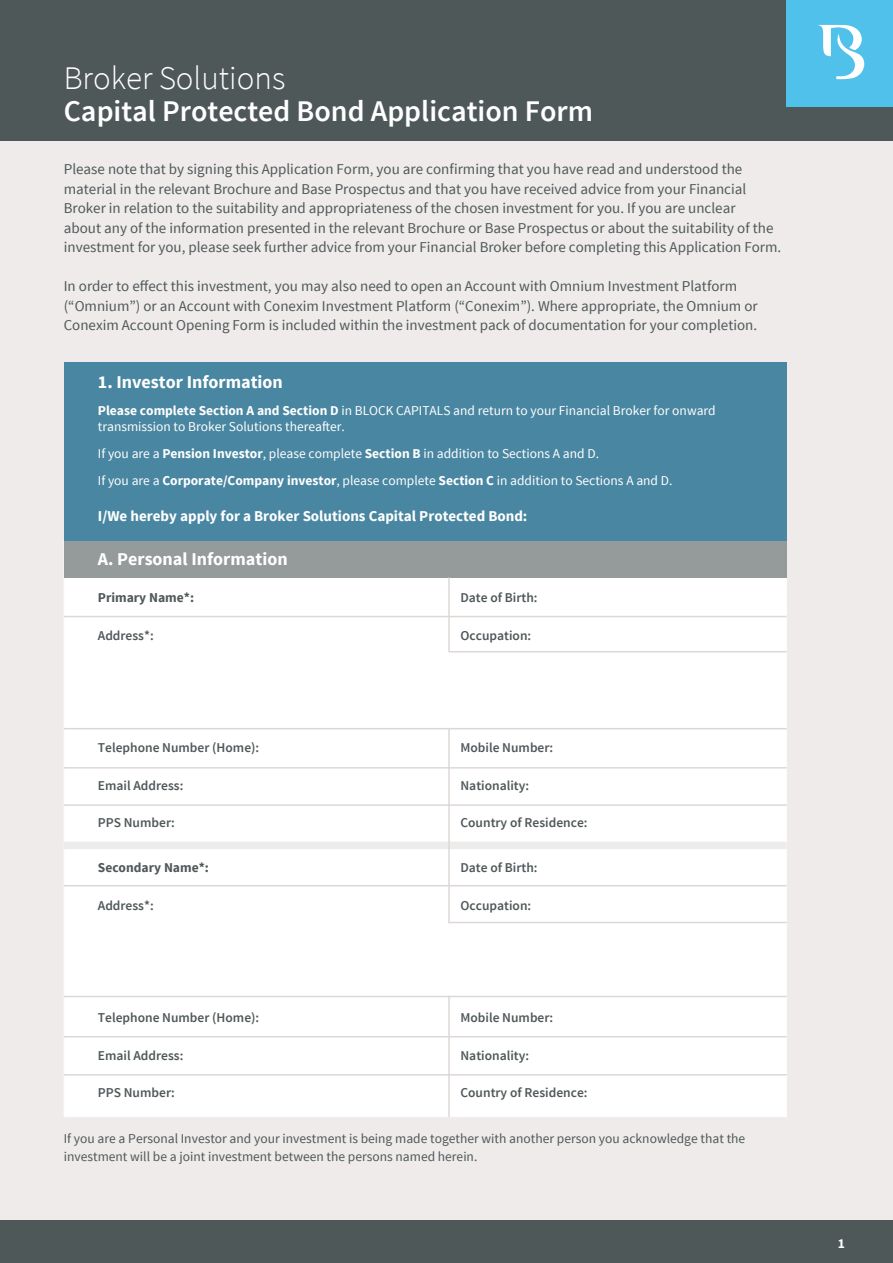
<style>
.page{position:relative;width:893px;height:1263px;background:#eeebea}
.page>*{position:absolute;margin:0;border:0;box-sizing:border-box;transform-origin:0 0}
.t1{font:300 33px "Source Sans Pro";color:#fff}
.t2{font:600 30px "Source Sans Pro";color:#fff}
.t3{font:700 18px "Source Sans Pro";color:#fff}
.t4{font:15px/19.5px "Source Sans Pro";color:#4f5859}
.t5{font:700 15px "Source Sans Pro";color:#fff}
.t6{font:13.5px/16.5px "Source Sans Pro";color:#fff}
.t7{font:600 13.5px "Source Sans Pro";color:#4f5859}
.t8{font:13.5px/18px "Source Sans Pro";color:#4f5859}
.t9{font:700 13.5px "Source Sans Pro";color:#4f5859}
.t10{font:700 13.5px "Source Sans Pro";color:#fff}
.s1{font-weight:700}
</style>
<div class="page">
<div style="left:0;top:1220px;width:893px;height:43px;background:#4f5859"></div>
<div style="left:0;top:0;width:893px;height:140px;background:#4f5859"></div>
<div style="left:787px;top:0;width:106px;height:106px;background:#4fc1ea"></div>
<svg style="left:818px;top:25px;width:46px;height:54px"></svg>
<div style="left:64px;top:540px;width:723px;height:577px;background:#fff"></div>
<div style="left:64px;top:541px;width:723px;height:36px;background:#959a9b"></div>
<hr style="left:64px;top:616px;width:723px;height:1px;background:#ddd8d6">
<hr style="left:449px;top:651px;width:338px;height:1px;background:#ddd8d6">
<hr style="left:64px;top:728px;width:723px;height:1px;background:#ddd8d6">
<hr style="left:64px;top:767px;width:723px;height:1px;background:#ddd8d6">
<hr style="left:64px;top:804px;width:723px;height:2px;background:#ddd8d6">
<hr style="left:64px;top:885px;width:723px;height:1px;background:#ddd8d6">
<hr style="left:64px;top:996px;width:723px;height:1px;background:#ddd8d6">
<hr style="left:64px;top:1036px;width:723px;height:1px;background:#ddd8d6">
<hr style="left:64px;top:1074px;width:723px;height:1px;background:#ddd8d6">
<hr style="left:449px;top:922px;width:338px;height:1px;background:#ddd8d6">
<div style="left:64px;top:842px;width:723px;height:7px;background:#eeebeb"></div>
<div style="left:64px;top:362px;width:723px;height:179px;background:#4986a1"></div>
<hr style="left:448px;top:577px;width:2px;height:75px;background:#ddd8d6">
<hr style="left:448px;top:728px;width:2px;height:195px;background:#ddd8d6">
<hr style="left:448px;top:996px;width:2px;height:121px;background:#ddd8d6">
<p class="t1" style="left:64px;top:58px;width:223px">Broker Solutions</p>
<p class="t2" style="left:64px;top:92px;width:531px">Capital Protected Bond Application Form</p>
<p class="t4" style="left:64px;top:160px;width:719px">Please note that by signing this Application Form, you are confirming that you have read and understood the material in the relevant Brochure and Base Prospectus and that you have received advice from your Financial Broker in relation to the suitability and appropriateness of the chosen investment for you. If you are unclear<br>about any of the information presented in the relevant Brochure or Base Prospectus or about the suitability of the investment for you, please seek further advice from your Financial Broker before completing this Application Form.</p>
<p class="t4" style="left:64px;top:277px;width:695px">In order to effect this investment, you may also need to open an Account with Omnium Investment Platform (“Omnium”) or an Account with Conexim Investment Platform (“Conexim”). Where appropriate, the Omnium or<br>Conexim Account Opening Form is included within the investment pack of documentation for your completion.</p>
<p class="t3" style="left:98px;top:370px;width:187px">1. Investor Information</p>
<p class="t6" style="left:98px;top:402px;width:619px"><span class="s1">Please complete Section A and Section D</span> in BLOCK CAPITALS and return to your Financial Broker for onward transmission to Broker Solutions thereafter.</p>
<p class="t6" style="left:98px;top:446px;width:503px">If you are a <span class="s1">Pension Investor</span>, please complete <span class="s1">Section B</span> in addition to Sections A and D.</p>
<p class="t6" style="left:98px;top:473px;width:576px">If you are a <span class="s1">Corporate/Company investor</span>, please complete <span class="s1">Section C</span> in addition to Sections A and D.</p>
<p class="t5" style="left:98px;top:507px;width:431px">I/We hereby apply for a Broker Solutions Capital Protected Bond:</p>
<p class="t3" style="left:98px;top:547px;width:191px">A. Personal Information</p>
<p class="t9" style="left:98px;top:589px;width:98px">Primary Name*:</p>
<p class="t7" style="left:460px;top:589px;width:79px">Date of Birth:</p>
<p class="t7" style="left:98px;top:627px;width:57px">Address*:</p>
<p class="t7" style="left:460px;top:627px;width:72px">Occupation:</p>
<p class="t7" style="left:98px;top:739px;width:163px">Telephone Number (Home):</p>
<p class="t7" style="left:460px;top:739px;width:94px">Mobile Number:</p>
<p class="t7" style="left:98px;top:777px;width:87px">Email Address:</p>
<p class="t7" style="left:460px;top:777px;width:70px">Nationality:</p>
<p class="t7" style="left:98px;top:814px;width:78px">PPS Number:</p>
<p class="t7" style="left:460px;top:814px;width:129px">Country of Residence:</p>
<p class="t9" style="left:98px;top:859px;width:113px">Secondary Name*:</p>
<p class="t7" style="left:460px;top:859px;width:79px">Date of Birth:</p>
<p class="t7" style="left:98px;top:897px;width:57px">Address*:</p>
<p class="t7" style="left:460px;top:897px;width:72px">Occupation:</p>
<p class="t7" style="left:98px;top:1009px;width:163px">Telephone Number (Home):</p>
<p class="t7" style="left:460px;top:1009px;width:94px">Mobile Number:</p>
<p class="t7" style="left:98px;top:1047px;width:87px">Email Address:</p>
<p class="t7" style="left:460px;top:1047px;width:70px">Nationality:</p>
<p class="t7" style="left:98px;top:1084px;width:78px">PPS Number:</p>
<p class="t7" style="left:460px;top:1084px;width:129px">Country of Residence:</p>
<p class="t8" style="left:64px;top:1130px;width:683px">If you are a Personal Investor and your investment is being made together with another person you acknowledge that the investment will be a joint investment between the persons named herein.</p>
<p class="t10" style="left:838px;top:1234px;width:9px">1</p>
</div>
